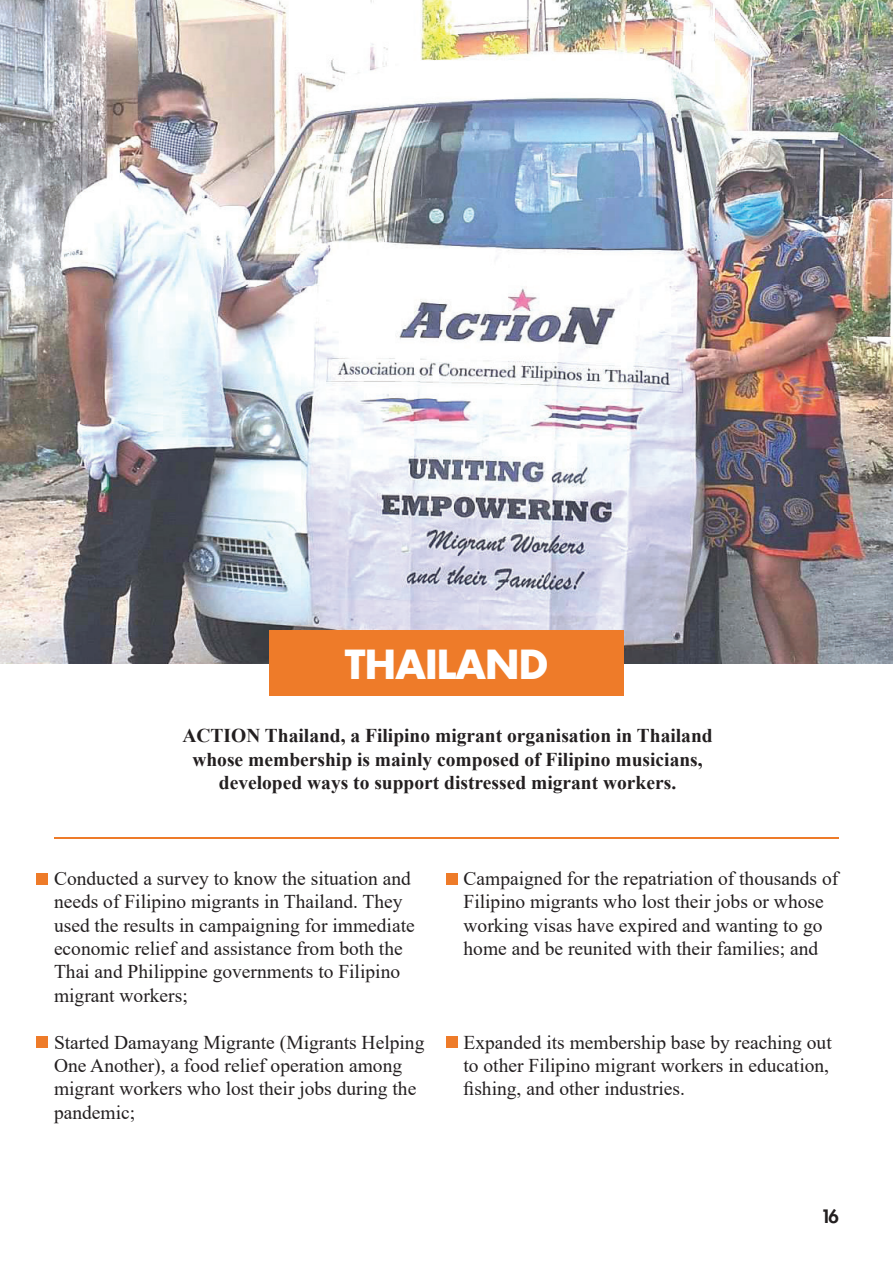
<style>
.page{position:relative;width:893px;height:1263px;background:#fff}
.page>*{position:absolute;margin:0;border:0;box-sizing:border-box;transform-origin:0 0}
.t1{font:700 39px "Futura LT";letter-spacing:-.02em;color:#fff}
.t2{font:19.5px/23.4px "Times New Roman";color:#231f20}
.t3{font:700 19.5px/23.4px "Times New Roman";color:#231f20;text-align:center}
.t4{font:800 18px "Futura LT";color:#231f20}
</style>
<div class="page">
<img style="left:0;top:0;width:893px;height:663px">
<div style="left:269px;top:630px;width:355px;height:66px;background:#ee7b29"></div>
<div style="left:36px;top:873px;width:12px;height:11px;background:#ee7b29"></div>
<div style="left:36px;top:1036px;width:12px;height:12px;background:#ee7b29"></div>
<div style="left:446px;top:873px;width:11px;height:11px;background:#ee7b29"></div>
<div style="left:446px;top:1036px;width:11px;height:12px;background:#ee7b29"></div>
<hr style="left:54px;top:837px;width:785px;height:1px;background:#ee7b29">
<p class="t1" style="left:345px;top:638px;width:205px">THAILAND</p>
<p class="t3" style="left:182px;top:723px;width:532px">ACTION Thailand, a Filipino migrant organisation in Thailand whose membership is mainly composed of Filipino musicians, developed ways to support distressed migrant workers.</p>
<p class="t2" style="left:54px;top:866px;width:362px">Conducted a survey to know the situation and needs of Filipino migrants in Thailand. They used the results in campaigning for immediate economic relief and assistance from both the Thai and Philippine governments to Filipino migrant workers;</p>
<p class="t2" style="left:54px;top:1030px;width:372px">Started Damayang Migrante (Migrants Helping One Another), a food relief operation among migrant workers who lost their jobs during the pandemic;</p>
<p class="t2" style="left:463px;top:866px;width:376px">Campaigned for the repatriation of thousands of Filipino migrants who lost their jobs or whose working visas have expired and wanting to go home and be reunited with their families; and</p>
<p class="t2" style="left:463px;top:1030px;width:370px">Expanded its membership base by reaching out to other Filipino migrant workers in education, fishing, and other industries.</p>
<p class="t4" style="left:821px;top:1205px;width:20px">16</p>
</div>
